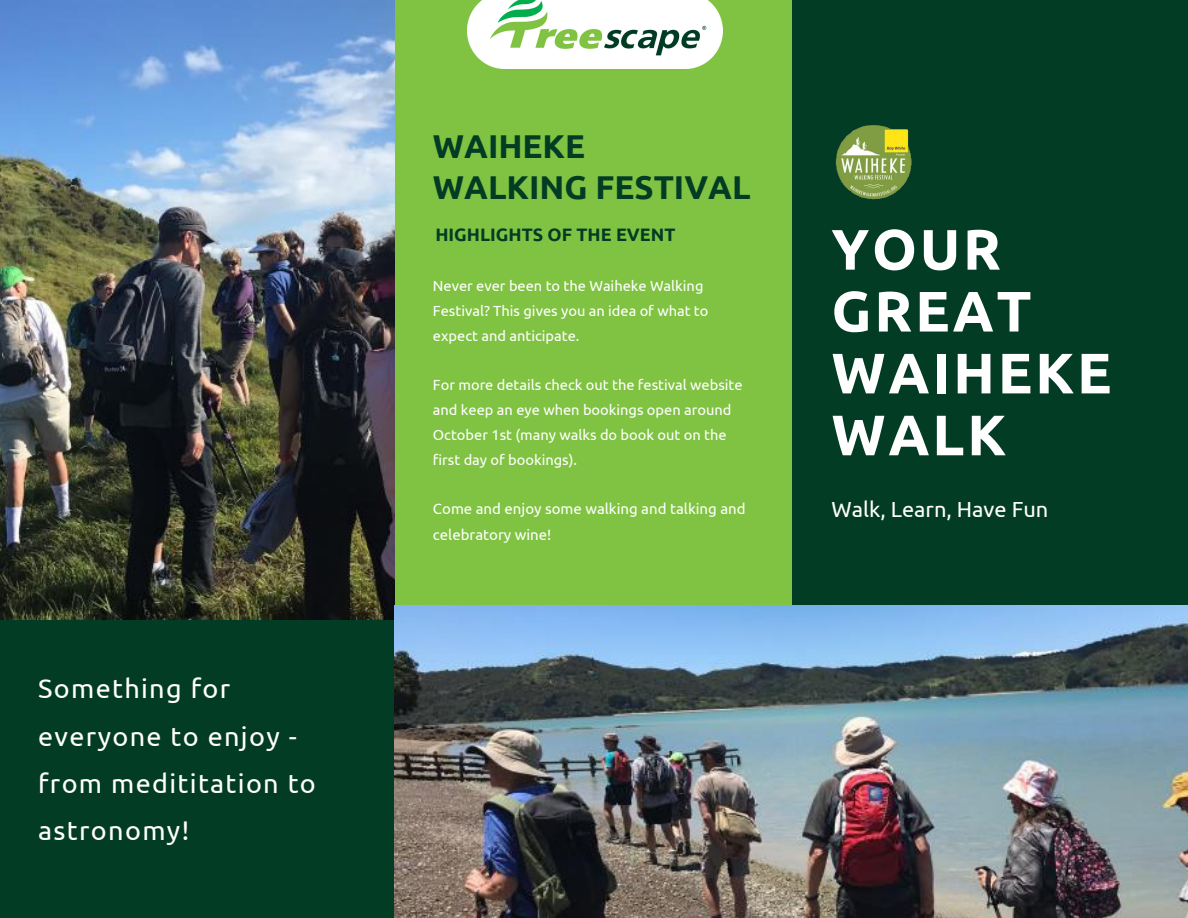
<style>
.page{position:relative;width:1188px;height:918px;background:#033c24}
.page>*{position:absolute;margin:0;border:0;box-sizing:border-box;transform-origin:0 0}
.t1{font:700 57px/61.8px "Ubuntu";letter-spacing:.05em;color:#fff}
.t2{font:700 33px/41.7px "Ubuntu";color:#033c24}
.t3{font:27px/47.2px "Ubuntu";letter-spacing:.05em;color:#fff}
.t4{font:21.75px "Ubuntu";color:#fff}
.t5{font:700 18px "Ubuntu";color:#033c24}
.t6{font:15px/25.8px "Ubuntu";color:#fff}
.t7{font:14.7px/24.8px "Ubuntu";color:#fff}
</style>
<div class="page">
<div style="left:395px;top:0;width:397px;height:626px;background:#80c342"></div>
<img style="left:0;top:0;width:394px;height:619px">
<img style="left:395px;top:605px;width:793px;height:313px">
<img style="left:835px;top:125px;width:77px;height:75px">
<img style="left:468px;top:0;width:254px;height:68px">
<h3 class="t3" style="left:38px;top:665px;width:279px">Something for everyone to enjoy - from medititation to astronomy!</h3>
<h2 class="t2" style="left:433px;top:125px;width:319px">WAIHEKE<br>WALKING FESTIVAL</h2>
<p class="t5" style="left:435px;top:224px;width:242px">HIGHLIGHTS OF THE EVENT</p>
<p class="t7" style="left:433px;top:274px;width:277px">Never ever been to the Waiheke Walking<br>Festival? This gives you an idea of what to expect and anticipate.</p>
<p class="t7" style="left:433px;top:373px;width:311px">For more details check out the festival website and keep an eye when bookings open around October 1st (many walks do book out on the first day of bookings).</p>
<p class="t6" style="left:433px;top:496px;width:314px">Come and enjoy some walking and talking and celebratory wine!</p>
<h1 class="t1" style="left:831px;top:218px;width:282px">YOUR<br>GREAT<br>WAIHEKE<br>WALK</h1>
<h3 class="t4" style="left:831px;top:496px;width:219px">Walk, Learn, Have Fun</h3>
</div>
